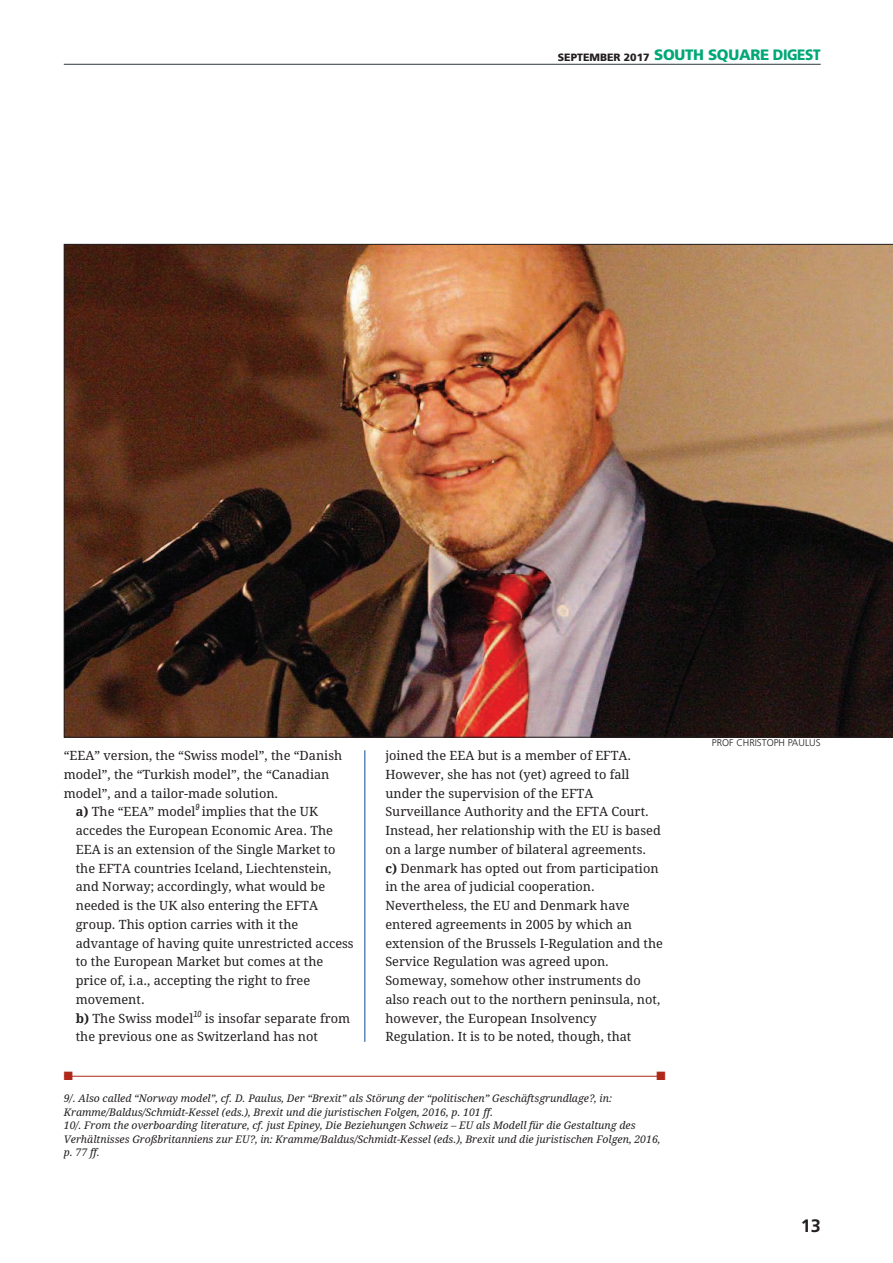
<style>
.page{position:relative;width:893px;height:1263px;background:#fff}
.page>*{position:absolute;margin:0;border:0;box-sizing:border-box;transform-origin:0 0}
.t1{font:700 18px "Frutiger";color:#231f20}
.t2{font:900 15px "Frutiger";letter-spacing:-.02em;color:#00a777}
.t3{font:12.75px/18.8px "Droid Serif";color:#231f20}
.t4{font:12px "Zapf Dingbats ITC";color:#af281a}
.t5{font:italic 10.5px/13.5px "Droid Serif";color:#231f20}
.t6{font:300 9.75px "Frutiger";color:#231f20}
.t7{font:italic 9px "Archivo Narrow";color:#231f20}
.s1{font-size:10.5px;color:#231f20}
.s2{font-weight:700}
</style>
<div class="page">
<hr style="left:64px;top:64px;width:757px;height:1px;background:#2a373d">
<hr style="left:64px;top:1076px;width:597px;height:1px;background:#af281a">
<hr style="left:364px;top:750px;width:1px;height:292px;background:#0f499d">
<img style="left:64px;top:244px;width:829px;height:494px">
<p class="t2" style="left:558px;top:46px;width:264px"><span class="s1">SEPTEMBER 2017</span> SOUTH SQUARE DIGEST</p>
<p class="t3" style="left:64px;top:746px;width:280px">“EEA” version, the “Swiss model”, the “Danish</p>
<p class="t3" style="left:64px;top:765px;width:267px">model”, the “Turkish model”, the “Canadian</p>
<p class="t3" style="left:64px;top:784px;width:216px">model”, and a tailor-made solution.</p>
<p class="t3" style="left:76px;top:802px;width:121px"><span class="s2">a)</span> The “EEA” model</p>
<p class="t7" style="left:196px;top:802px;width:6px">9</p>
<p class="t3" style="left:76px;top:802px;width:279px;text-indent:126px">implies that the UK accedes the European Economic Area. The EEA is an extension of the Single Market to the EFTA countries Iceland, Liechtenstein, and Norway; accordingly, what would be needed is the UK also entering the EFTA group. This option carries with it the advantage of having quite unrestricted access to the European Market but comes at the price of, i.a., accepting the right to free movement.<br><span class="s2">b)</span> The Swiss model</p>
<p class="t7" style="left:193px;top:1008px;width:10px">10</p>
<p class="t3" style="left:76px;top:1009px;width:276px;text-indent:129px">is insofar separate from the previous one as Switzerland has not</p>
<p class="t3" style="left:385px;top:746px;width:279px">joined the EEA but is a member of EFTA.<br>However, she has not (yet) agreed to fall under the supervision of the EFTA Surveillance Authority and the EFTA Court.<br>Instead, her relationship with the EU is based on a large number of bilateral agreements.<br><span class="s2">c)</span> Denmark has opted out from participation in the area of judicial cooperation.<br>Nevertheless, the EU and Denmark have entered agreements in 2005 by which an extension of the Brussels I-Regulation and the Service Regulation was agreed upon.<br>Someway, somehow other instruments do also reach out to the northern peninsula, not, however, the European Insolvency Regulation. It is to be noted, though, that</p>
<p class="t4" style="left:64px;top:1070px;width:11px">■</p>
<p class="t4" style="left:656px;top:1070px;width:11px">■</p>
<p class="t5" style="left:64px;top:1092px;width:598px">9/. Also called “Norway model”, cf. D. Paulus, Der “Brexit” als Störung der “politischen” Geschäftsgrundlage?, in:<br>Kramme/Baldus/Schmidt-Kessel (eds.), Brexit und die juristischen Folgen, 2016, p. 101 ff.<br>10/. From the overboarding literature, cf. just Epiney, Die Beziehungen Schweiz – EU als Modell für die Gestaltung des Verhältnisses Großbritanniens zur EU?, in: Kramme/Baldus/Schmidt-Kessel (eds.), Brexit und die juristischen Folgen, 2016, p. 77 ff.</p>
<p class="t6" style="left:712px;top:737px;width:110px">PROF CHRISTOPH PAULUS</p>
<h1 class="t1" style="left:801px;top:1215px;width:22px">13</h1>
</div>
